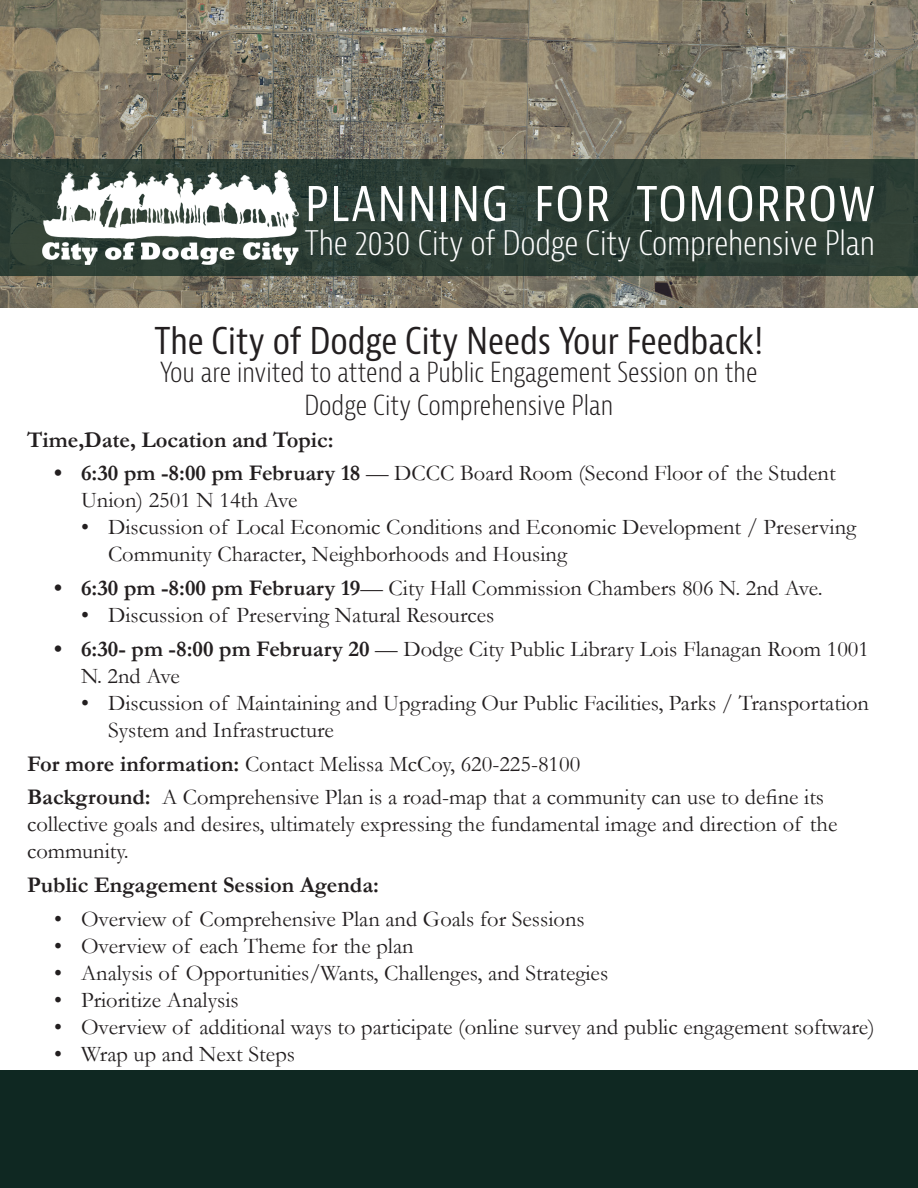
<style>
.page{position:relative;width:918px;height:1188px;background:#fff}
.page>*{position:absolute;margin:0;border:0;box-sizing:border-box;transform-origin:0 0}
.t1{font:condensed 51px "Bernina Sans";letter-spacing:.025em;color:#fff}
.t2{font:condensed 36px "Bernina Sans";color:#231f20}
.t3{font:300 condensed 33px "Bernina Sans";letter-spacing:-.005em;color:#fff}
.t4{font:300 condensed 27px "Bernina Sans";color:#231f20}
.t5{font:22.5px/27px "Garamond";color:#231f20}
.t6{font:700 22.5px "Garamond";color:#231f20}
.s1{font-weight:700}
</style>
<div class="page">
<img style="left:0;top:0;width:918px;height:308px">
<div style="left:0;top:159px;width:918px;height:117px;background:#2d3e35"></div>
<img style="left:43px;top:171px;width:255px;height:93px">
<div style="left:0;top:1071px;width:918px;height:117px;background:#0f2822"></div>
<p class="t1" style="left:305px;top:171px;width:572px">PLANNING FOR TOMORROW</p>
<p class="t3" style="left:305px;top:223px;width:572px">The 2030 City of Dodge City Comprehensive Plan</p>
<p class="t2" style="left:154px;top:319px;width:610px">The City of Dodge City Needs Your Feedback!</p>
<p class="t4" style="left:160px;top:356px;width:599px">You are invited to attend a Public Engagement Session on the</p>
<p class="t4" style="left:304px;top:388px;width:310px">Dodge City Comprehensive Plan</p>
<p class="t6" style="left:27px;top:424px;width:308px">Time,Date, Location and Topic:</p>
<p class="t5" style="left:81px;top:459px;width:756px;text-indent:-27px"><span class="s1">• 6:30 pm -8:00 pm February 18</span> — DCCC Board Room (Second Floor of the Student<br>Union) 2501 N 14th Ave</p>
<p class="t5" style="left:108px;top:513px;width:750px;text-indent:-27px">• Discussion of Local Economic Conditions and Economic Development / Preserving<br>Community Character, Neighborhoods and Housing</p>
<p class="t5" style="left:54px;top:574px;width:770px"><span class="s1">• 6:30 pm -8:00 pm February 19</span>— City Hall Commission Chambers 806 N. 2nd Ave.</p>
<p class="t5" style="left:81px;top:601px;width:415px">• Discussion of Preserving Natural Resources</p>
<p class="t5" style="left:81px;top:635px;width:790px;text-indent:-27px"><span class="s1">• 6:30- pm -8:00 pm February 20</span> — Dodge City Public Library Lois Flanagan Room 1001<br>N. 2nd Ave</p>
<p class="t5" style="left:108px;top:689px;width:763px;text-indent:-27px">• Discussion of Maintaining and Upgrading Our Public Facilities, Parks / Transportation<br>System and Infrastructure</p>
<p class="t5" style="left:27px;top:750px;width:555px"><span class="s1">For more information:</span> Contact Melissa McCoy, 620-225-8100</p>
<p class="t5" style="left:27px;top:783px;width:812px"><span class="s1">Background:</span> A Comprehensive Plan is a road-map that a community can use to define its collective goals and desires, ultimately expressing the fundamental image and direction of the community.</p>
<p class="t6" style="left:27px;top:870px;width:354px">Public Engagement Session Agenda:</p>
<p class="t5" style="left:54px;top:905px;width:532px">• Overview of Comprehensive Plan and Goals for Sessions</p>
<p class="t5" style="left:54px;top:932px;width:361px">• Overview of each Theme for the plan</p>
<p class="t5" style="left:54px;top:959px;width:556px">• Analysis of Opportunities/Wants, Challenges, and Strategies</p>
<p class="t5" style="left:54px;top:986px;width:186px">• Prioritize Analysis</p>
<p class="t5" style="left:54px;top:1013px;width:822px">• Overview of additional ways to participate (online survey and public engagement software)</p>
<p class="t5" style="left:54px;top:1040px;width:243px">• Wrap up and Next Steps</p>
</div>
